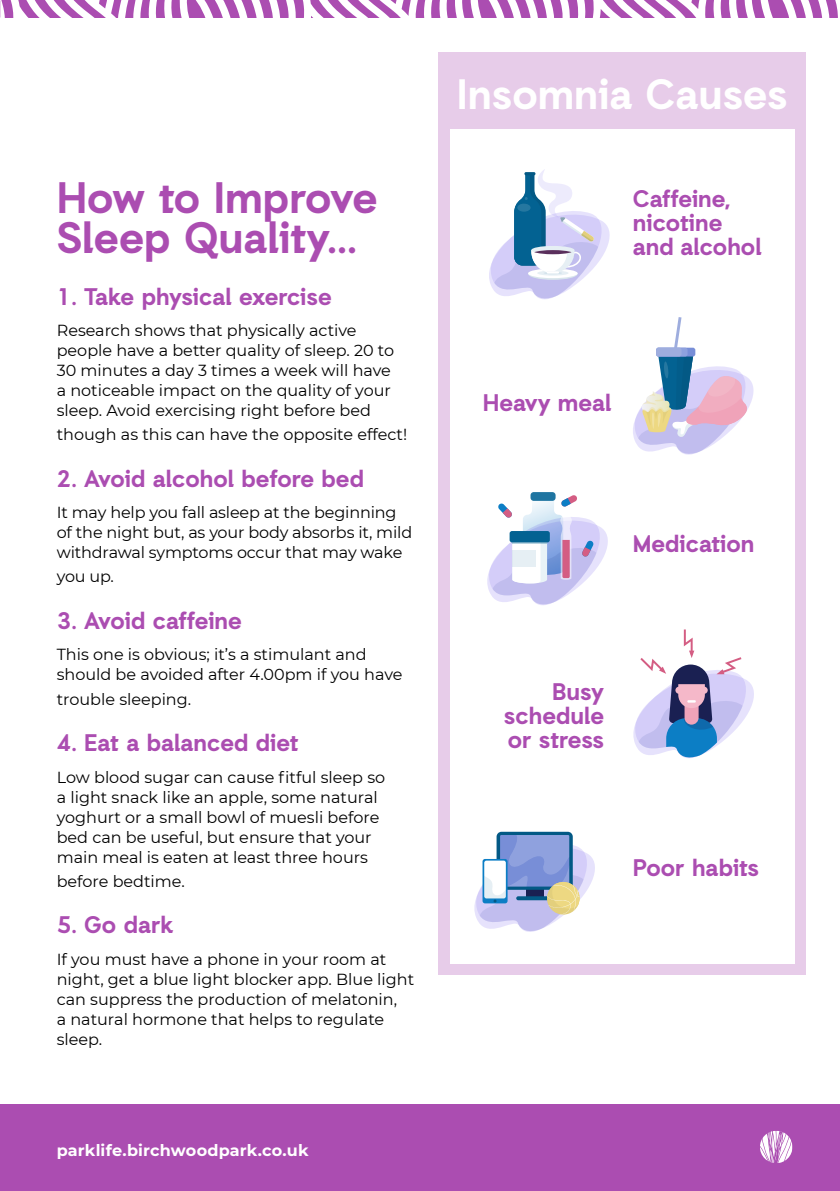
<style>
.page{position:relative;width:840px;height:1191px;background:#fff}
.page>*{position:absolute;margin:0;border:0;box-sizing:border-box;transform-origin:0 0}
.t1{font:700 44px/40px "Auxilia";color:#ab4db1}
.t2{font:700 42.4px "Auxilia";color:#fff}
.t3{font:700 24px/24px "Auxilia";color:#ab4db1}
.t4{font:16px/20px "Montserrat";color:#000}
.t5{font:700 16px "Montserrat";letter-spacing:.01em;color:#fff}
</style>
<div class="page">
<div style="left:438px;top:53px;width:367px;height:922px;background:#e7cce9"></div>
<div style="left:449px;top:129px;width:345px;height:834px;background:#fff"></div>
<div style="left:0;top:1104px;width:839px;height:87px;background:#ab4db1"></div>
<svg style="left:760px;top:1130px;width:32px;height:33px"></svg>
<svg style="left:0;top:0;width:838px;height:17px"></svg>
<svg style="left:489px;top:169px;width:120px;height:130px"></svg>
<div style="left:496px;top:831px;width:76px;height:58px;background:#035985;border-radius:5px"></div>
<svg style="left:474px;top:835px;width:120px;height:97px"></svg>
<div style="left:655px;top:348px;width:40px;height:8px;background:#788ed7;border-radius:2px"></div>
<div style="left:655px;top:348px;width:32px;height:8px;background:#8ea1de;border-radius:2px"></div>
<div style="left:655px;top:348px;width:26px;height:8px;background:#9eadde;border-radius:2px"></div>
<svg style="left:673px;top:317px;width:8px;height:32px"></svg>
<svg style="left:633px;top:355px;width:120px;height:100px"></svg>
<div style="left:530px;top:492px;width:25px;height:9px;background:#1f75a1;border-radius:3px"></div>
<svg style="left:487px;top:495px;width:120px;height:110px"></svg>
<hr style="left:512px;top:540px;width:34px;height:3px;background:#036292">
<div style="left:509px;top:531px;width:40px;height:11px;background:#036292;border-radius:2px"></div>
<div style="left:512px;top:550px;width:23px;height:17px;background:#e6eff4"></div>
<svg style="left:633px;top:629px;width:120px;height:129px"></svg>
<h2 class="t2" style="left:456px;top:67px;width:332px">Insomnia Causes</h2>
<h1 class="t1" style="left:57px;top:177px;width:322px">How to Improve<br>Sleep Quality...</h1>
<h3 class="t3" style="left:632px;top:186px;width:130px">Caffeine, nicotine and alcohol</h3>
<h3 class="t3" style="left:57px;top:284px;width:276px">1. Take physical exercise</h3>
<p class="t4" style="left:57px;top:320px;width:339px">Research shows that physically active people have a better quality of sleep. 20 to 30 minutes a day 3 times a week will have a noticeable impact on the quality of your sleep. Avoid exercising right before bed</p>
<p class="t4" style="left:57px;top:424px;width:352px">though as this can have the opposite effect!</p>
<h3 class="t3" style="left:57px;top:466px;width:308px">2. Avoid alcohol before bed</h3>
<p class="t4" style="left:57px;top:502px;width:357px">It may help you fall asleep at the beginning of the night but, as your body absorbs it, mild withdrawal symptoms occur that may wake</p>
<p class="t4" style="left:57px;top:566px;width:59px">you up.</p>
<h3 class="t3" style="left:57px;top:608px;width:187px">3. Avoid caffeine</h3>
<p class="t4" style="left:57px;top:644px;width:347px">This one is obvious; it’s a stimulant and should be avoided after 4.00pm if you have</p>
<p class="t4" style="left:57px;top:688px;width:136px">trouble sleeping.</p>
<h3 class="t3" style="left:57px;top:730px;width:243px">4. Eat a balanced diet</h3>
<p class="t4" style="left:57px;top:766px;width:330px">Low blood sugar can cause fitful sleep so a light snack like an apple, some natural yoghurt or a small bowl of muesli before bed can be useful, but ensure that your main meal is eaten at least three hours</p>
<p class="t4" style="left:57px;top:870px;width:130px">before bedtime.</p>
<h3 class="t3" style="left:57px;top:912px;width:118px">5. Go dark</h3>
<p class="t4" style="left:57px;top:948px;width:359px">If you must have a phone in your room at night, get a blue light blocker app. Blue light can suppress the production of melatonin,<br>a natural hormone that helps to regulate sleep.</p>
<p class="t5" style="left:57px;top:1139px;width:253px">parklife.birchwoodpark.co.uk</p>
<h3 class="t3" style="left:482px;top:390px;width:130px">Heavy meal</h3>
<h3 class="t3" style="left:632px;top:531px;width:123px">Medication</h3>
<h3 class="t3" style="left:503px;top:679px;width:102px;text-align:justify;text-indent:48px">Busy schedule or stress</h3>
<h3 class="t3" style="left:632px;top:854px;width:128px">Poor habits</h3>
</div>
